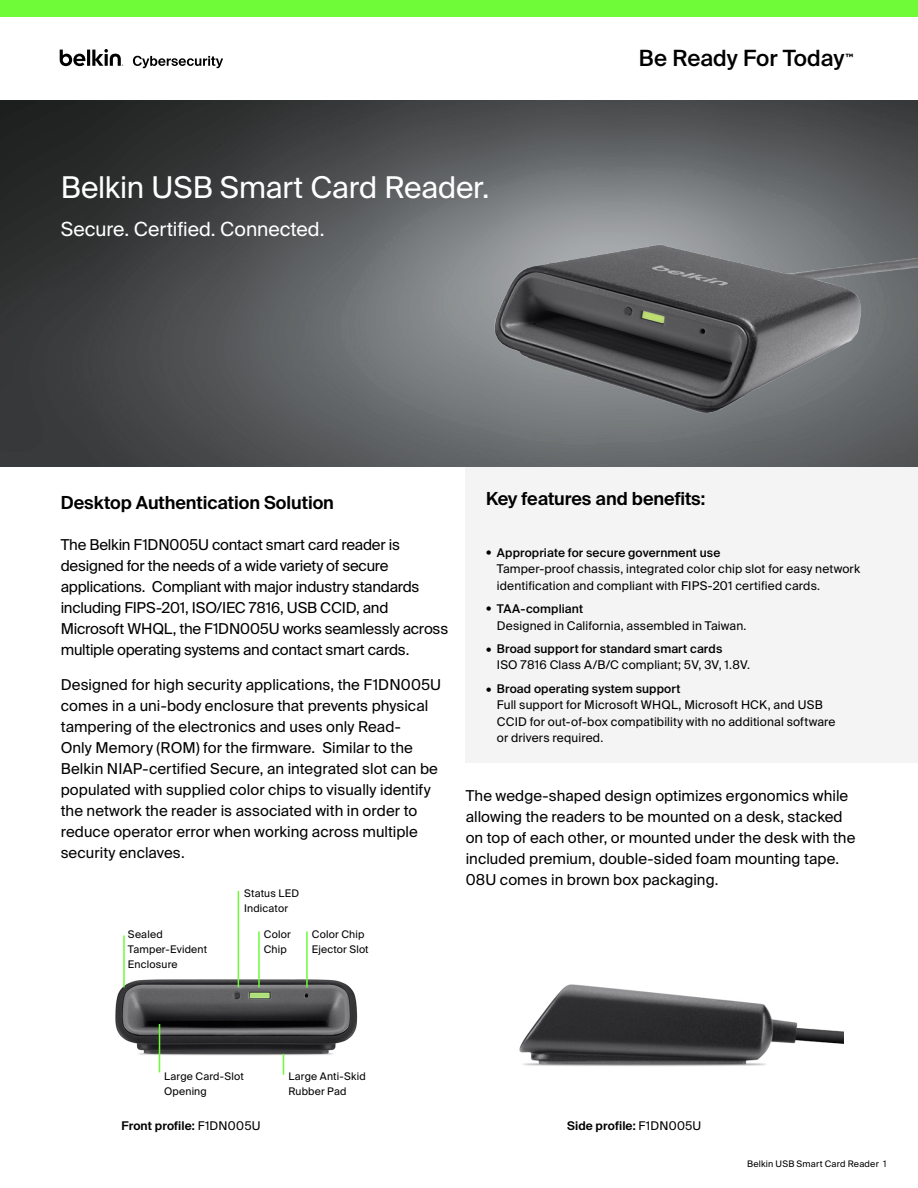
<style>
.page{position:relative;width:918px;height:1188px;background:#fff}
.page>*{position:absolute;margin:0;border:0;box-sizing:border-box;transform-origin:0 0}
.t1{font:30px "Suisse Intl";letter-spacing:-.005em;color:#fff}
.t2{font:500 22.35px "Suisse Intl";color:#000}
.t3{font:19.5px "Suisse Intl";letter-spacing:-.005em;color:#fff}
.t4{font:600 18px "Suisse Intl";letter-spacing:-.005em;color:#000}
.t5{font:15px/21px "Suisse Intl";color:#000}
.t6{font:12px/16.5px "Suisse Intl";letter-spacing:.01em;color:#000}
.t7{font:500 12px "Suisse Intl";letter-spacing:.01em;color:#000}
.t8{font:600 12px "Suisse Intl";letter-spacing:.01em;color:#000}
.t9{font:10.5px/15px "Suisse Intl";letter-spacing:.015em;color:#000}
.t10{font:9px "Suisse Intl";letter-spacing:.02em;color:#000}
.s1{font-weight:400}
</style>
<div class="page">
<svg style="left:133px;top:56px;width:90px;height:12px"></svg>
<svg style="left:60px;top:49px;width:63px;height:17px"></svg>
<div style="left:0;top:0;width:918px;height:16px;background:#6ffb38"></div>
<img style="left:0;top:100px;width:918px;height:367px">
<img style="left:452px;top:155px;width:466px;height:314px">
<div style="left:466px;top:467px;width:452px;height:295px;background:#f4f4f4"></div>
<img style="left:519px;top:984px;width:325px;height:82px">
<img style="left:115px;top:958px;width:243px;height:117px">
<svg style="left:283px;top:1054px;width:1px;height:21px"></svg>
<hr style="left:306px;top:931px;width:2px;height:56px;background:#6ffb38">
<hr style="left:258px;top:931px;width:2px;height:56px;background:#6ffb38">
<hr style="left:238px;top:891px;width:1px;height:96px;background:#6ffb38">
<hr style="left:123px;top:935px;width:2px;height:52px;background:#6ffb38">
<hr style="left:159px;top:1024px;width:1px;height:48px;background:#6ffb38">
<h1 class="t1" style="left:61px;top:170px;width:430px">Belkin USB Smart Card Reader.</h1>
<h3 class="t3" style="left:61px;top:218px;width:265px">Secure. Certified. Connected.</h3>
<h2 class="t2" style="left:639px;top:45px;width:216px">Be Ready For Today<sup>™</sup></h2>
<p class="t4" style="left:61px;top:492px;width:275px">Desktop Authentication Solution</p>
<p class="t5" style="left:61px;top:535px;width:389px">The Belkin F1DN005U contact smart card reader is designed for the needs of a wide variety of secure applications. Compliant with major industry standards including FIPS-201, ISO/IEC 7816, USB CCID, and Microsoft WHQL, the F1DN005U works seamlessly across multiple operating systems and contact smart cards.</p>
<p class="t5" style="left:61px;top:674px;width:382px">Designed for high security applications, the F1DN005U comes in a uni-body enclosure that prevents physical tampering of the electronics and uses only Read-<br>Only Memory (ROM) for the firmware. Similar to the Belkin NIAP-certified Secure, an integrated slot can be populated with supplied color chips to visually identify the network the reader is associated with in order to reduce operator error when working across multiple security enclaves.</p>
<p class="t9" style="left:128px;top:927px;width:81px">Sealed<br>Tamper-Evident<br>Enclosure</p>
<p class="t9" style="left:244px;top:886px;width:56px">Status LED<br>Indicator</p>
<p class="t9" style="left:264px;top:927px;width:29px">Color<br>Chip</p>
<p class="t9" style="left:312px;top:927px;width:58px">Color Chip<br>Ejector Slot</p>
<p class="t4" style="left:486px;top:489px;width:221px">Key features and benefits:</p>
<p class="t7" style="left:486px;top:546px;width:236px">• Appropriate for secure government use</p>
<p class="t6" style="left:497px;top:561px;width:365px">Tamper-proof chassis, integrated color chip slot for easy network identification and compliant with FIPS-201 certified cards.</p>
<p class="t7" style="left:486px;top:602px;width:99px">• TAA-compliant</p>
<p class="t6" style="left:497px;top:617px;width:251px">Designed in California, assembled in Taiwan.</p>
<p class="t7" style="left:486px;top:642px;width:238px">• Broad support for standard smart cards</p>
<p class="t6" style="left:497px;top:657px;width:255px">ISO 7816 Class A/B/C compliant; 5V, 3V, 1.8V.</p>
<p class="t7" style="left:486px;top:682px;width:196px">• Broad operating system support</p>
<p class="t6" style="left:497px;top:697px;width:340px">Full support for Microsoft WHQL, Microsoft HCK, and USB<br>CCID for out-of-box compatibility with no additional software or drivers required.</p>
<p class="t5" style="left:466px;top:786px;width:391px">The wedge-shaped design optimizes ergonomics while allowing the readers to be mounted on a desk, stacked on top of each other, or mounted under the desk with the included premium, double-sided foam mounting tape.<br>08U comes in brown box packaging.</p>
<p class="t9" style="left:164px;top:1069px;width:81px">Large Card-Slot<br>Opening</p>
<p class="t9" style="left:288px;top:1069px;width:79px">Large Anti-Skid<br>Rubber Pad</p>
<p class="t8" style="left:122px;top:1119px;width:141px">Front profile: <span class="s1">F1DN005U</span></p>
<p class="t8" style="left:567px;top:1119px;width:136px">Side profile: <span class="s1">F1DN005U</span></p>
<p class="t10" style="left:747px;top:1159px;width:141px">Belkin USB Smart Card Reader 1</p>
</div>
